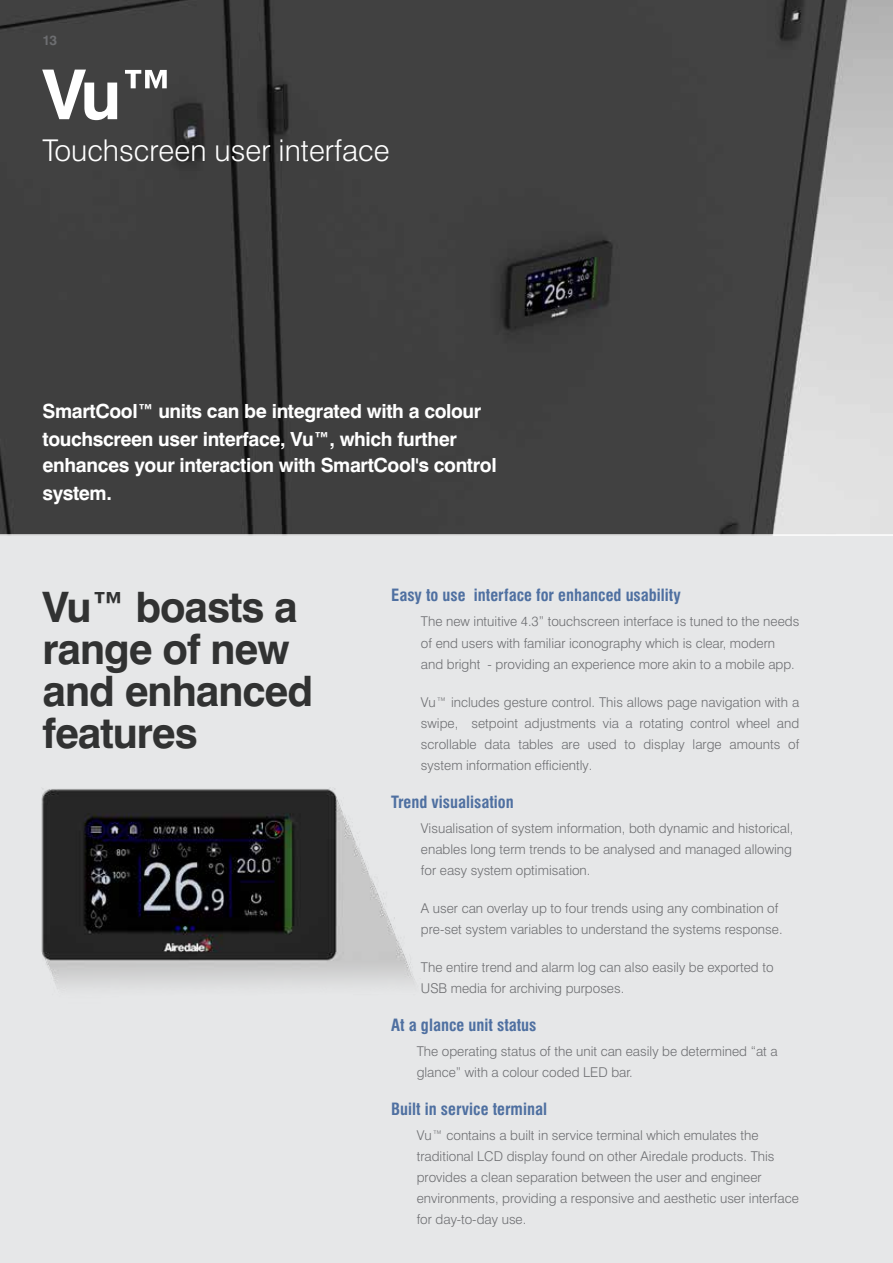
<style>
.page{position:relative;width:893px;height:1263px;background:#e6e7e8}
.page>*{position:absolute;margin:0;border:0;box-sizing:border-box;transform-origin:0 0}
.t1{font:700 69px "Swiss 721 BT";color:#fff}
.t2{font:700 42px/42px "Swiss 721 BT";letter-spacing:-.025em;color:#313232}
.t3{font:300 30px "Swiss 721 BT";color:#fff}
.t4{font:700 19.5px/27.3px "Swiss 721 BT";letter-spacing:-.02em;color:#fff}
.t5{font:700 condensed 16.5px "Swiss 721 BT";color:#4f70a1}
.t6{font:300 13.5px/21px "Swiss 721 BT";color:#6d6e71}
.t7{font:700 13.5px "Swiss 721 BT";color:#6d6e71}
.s1{font-family:"Swis 721 BT"}
</style>
<div class="page">
<img style="left:0;top:0;width:893px;height:534px">
<hr style="left:0;top:534px;width:893px;height:2px;background:#fff">
<img style="left:41px;top:788px;width:374px;height:201px">
<p class="t7" style="left:43px;top:32px;width:16px">13</p>
<h1 class="t1" style="left:43px;top:53px;width:134px">Vu™</h1>
<h3 class="t3" style="left:43px;top:132px;width:349px">Touchscreen user interface</h3>
<h3 class="t4" style="left:43px;top:398px;width:456px">SmartCool™ units <span class="s1">can be</span> integrated with a colour touchscreen user interface, Vu™, which further enhances your interaction with SmartCoo<span class="s1">l's</span> control system.</h3>
<h2 class="t2" style="left:43px;top:585px;width:272px">Vu™ boasts a range of new and enhanced features</h2>
<p class="t5" style="left:391px;top:585px;width:291px">Easy to use interface for enhanced usability</p>
<p class="t6" style="left:421px;top:611px;width:380px">The new intuitive 4.3” touchscreen interface is tuned to the needs of end users with familiar iconography which is clear, modern and bright - providing an experience more akin to a mobile app.</p>
<p class="t6" style="left:421px;top:691px;width:380px;text-align:justify">Vu™ includes gesture control. This allows page navigation with a swipe, setpoint adjustments via a rotating control wheel and scrollable data tables are used to display large amounts of system information efficiently.</p>
<p class="t5" style="left:391px;top:792px;width:124px">Trend visualisation</p>
<p class="t6" style="left:421px;top:817px;width:374px;text-align:justify">Visualisation of system information, both dynamic and historical, enables long term trends to be analysed and managed allowing for easy system optimisation.</p>
<p class="t6" style="left:421px;top:897px;width:363px">A user can overlay up to four trends using any combination of pre-set system variables to understand the systems response.</p>
<p class="t6" style="left:421px;top:956px;width:354px">The entire trend and alarm log can also easily be exported to<br>USB media for archiving purposes.</p>
<p class="t5" style="left:391px;top:1015px;width:147px">At a glance unit status</p>
<p class="t6" style="left:417px;top:1041px;width:362px">The operating status of the unit can easily be determined “at a glance” with a colour coded LED bar.</p>
<p class="t5" style="left:391px;top:1099px;width:157px">Built in service terminal</p>
<p class="t6" style="left:417px;top:1125px;width:384px">Vu™ contains a built in service terminal which emulates the traditional LCD display found on other Airedale products. This provides a clean separation between the user and engineer environments, providing a responsive and aesthetic user interface for day-to-day use.</p>
</div>
